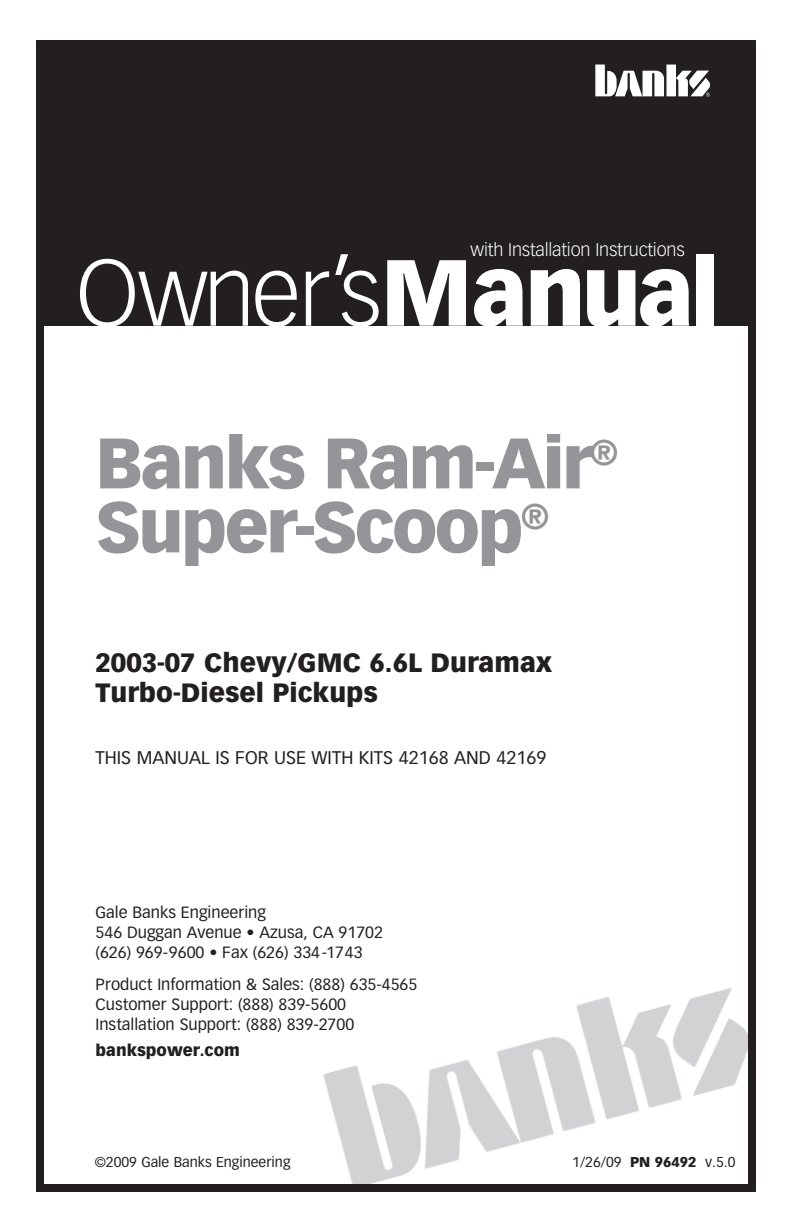
<style>
.page{position:relative;width:792px;height:1224px;background:#fff}
.page>*{position:absolute;margin:0;border:0;box-sizing:border-box;transform-origin:0 0}
.t1{font:300 92px "Vectora LT Std";letter-spacing:-.035em;color:#fff}
.t2{font:900 70px/64px "Vectora LT Std";letter-spacing:-.04em;color:#939598}
.t3{font:900 26px/30px "Vectora LT Std";color:#231f20}
.t4{font:18px "Vectora LT Std";color:#231f20}
.t5{font:300 18px "Vectora LT Std";letter-spacing:-.01em;color:#fff}
.t6{font:16px/20px "Vectora LT Std";color:#231f20}
.t7{font:900 16px "Vectora LT Std";color:#231f20}
.t8{font:14px "Vectora LT Std";color:#231f20}
.s1{font-weight:900}
</style>
<div class="page">
<img style="left:323px;top:988px;width:424px;height:195px">
<div style="left:36px;top:40px;width:720px;height:1152px;border:8px solid #231f20"></div>
<div style="left:36px;top:44px;width:715px;height:281px;background:#231f20"></div>
<svg style="left:595px;top:65px;width:115px;height:32px"></svg>
<p class="t5" style="left:471px;top:239px;width:216px">with Installation Instructions</p>
<h1 class="t1" style="left:76px;top:240px;width:645px">Owner’s<span class="s1">Manual</span></h1>
<h2 class="t2" style="left:96px;top:431px;width:524px">Banks Ram-Air<sup>®<br></sup>Super-Scoop<sup>®</sup></h2>
<h3 class="t3" style="left:96px;top:648px;width:458px">2003-07 Chevy/GMC 6.6L Duramax<br>Turbo-Diesel Pickups</h3>
<p class="t4" style="left:96px;top:747px;width:452px">THIS MANUAL IS FOR USE WITH KITS 42168 an d 42169</p>
<p class="t6" style="left:96px;top:903px;width:289px">Gale Banks Engineering<br>546 Duggan Avenue • Azusa, ca 91702 (626) 969-9600 • Fax (626) 334-1743</p>
<p class="t6" style="left:96px;top:975px;width:323px">Product Information &amp; Sales: (888) 635-4565<br>Customer Support: (888) 839-5600<br>Installation Support: (888) 839-2700</p>
<p class="t7" style="left:96px;top:1041px;width:146px">bankspower.com</p>
<p class="t8" style="left:95px;top:1153px;width:197px">©2009 Gale Banks Engineering</p>
<p class="t8" style="left:572px;top:1153px;width:165px">1/26/09 <span class="s1">PN 96492</span> v.5.0</p>
</div>
